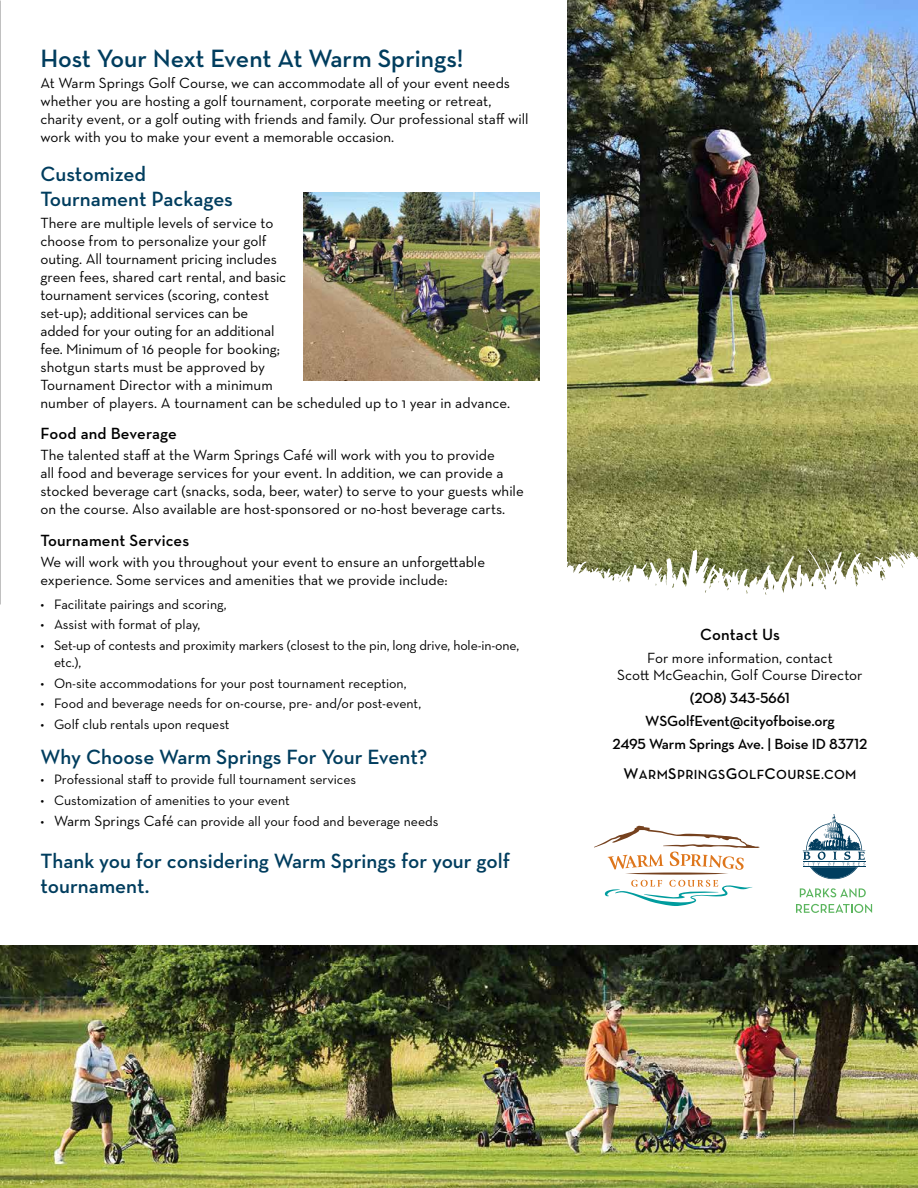
<style>
.page{position:relative;width:918px;height:1188px;background:#fff}
.page>*{position:absolute;margin:0;border:0;box-sizing:border-box;transform-origin:0 0}
.t1{font:600 25.5px "Neutraface Text";letter-spacing:-.005em;color:#003d5e}
.t2{font:600 21px/25.2px "Neutraface Text";color:#003d5e}
.t3{font:600 16.5px "Neutraface Text";letter-spacing:.01em;color:#000}
.t4{font:15px/18px "Neutraface Text";color:#000}
.t5{font:600 15px/23.2px "Neutraface Text";letter-spacing:-.01em;color:#000;text-align:center}
.t6{font:13.8px/17.2px "Neutraface Text";color:#000}
.t7{font:600 13.5px "Neutraface Text";letter-spacing:.025em;color:#000}
.s1{font-size:15px}
.s2{font-size:15.75px}
</style>
<div class="page">
<img style="left:0;top:0;width:1px;height:604px">
<img style="left:567px;top:0;width:351px;height:547px">
<svg style="left:567px;top:547px;width:351px;height:48px"></svg>
<img style="left:304px;top:193px;width:236px;height:187px">
<svg style="left:803px;top:814px;width:62px;height:65px"></svg>
<svg style="left:800px;top:888px;width:66px;height:9px"></svg>
<svg style="left:796px;top:904px;width:76px;height:9px"></svg>
<svg style="left:594px;top:826px;width:166px;height:80px"></svg>
<img style="left:0;top:945px;width:918px;height:243px">
<h1 class="t1" style="left:40px;top:43px;width:424px">Host Your Next Event At Warm Springs!</h1>
<p class="t4" style="left:40px;top:74px;width:490px">At Warm Springs Golf Course, we can accommodate all of your event needs whether you are hosting a golf tournament, corporate meeting or retreat, charity event, or a golf outing with friends and family. Our professional staff will work with you to make your event a memorable occasion.</p>
<h2 class="t2" style="left:40px;top:161px;width:194px">Customized<br>Tournament Packages</h2>
<p class="t4" style="left:40px;top:213px;width:471px">There are multiple levels of service to<br>choose from to personalize your golf<br>outing. All tournament pricing includes<br>green fees, shared cart rental, and basic<br>tournament services (scoring, contest<br>set-up); additional services can be<br>added for your outing for an additional<br>fee. Minimum of 16 people for booking;<br>shotgun starts must be approved by<br>Tournament Director with a minimum<br>number of players. A tournament can be scheduled up to 1 year in advance.</p>
<p class="t3" style="left:40px;top:423px;width:138px">Food and Beverage</p>
<p class="t4" style="left:40px;top:446px;width:485px">The talented staff at the Warm Springs Café will work with you to provide<br>all food and beverage services for your event. In addition, we can provide a stocked beverage cart (snacks, soda, beer, water) to serve to your guests while on the course. Also available are host-sponsored or no-host beverage carts.</p>
<p class="t3" style="left:40px;top:530px;width:150px">Tournament Services</p>
<p class="t4" style="left:40px;top:553px;width:446px">We will work with you throughout your event to ensure an unforgettable experience. Some services and amenities that we provide include:</p>
<p class="t6" style="left:40px;top:595px;width:188px">• Facilitate pairings and scoring,</p>
<p class="t6" style="left:40px;top:616px;width:161px">• Assist with format of play,</p>
<p class="t6" style="left:54px;top:636px;width:467px;text-indent:-14px">• Set-up of contests and proximity markers (closest to the pin, long drive, hole-in-one, etc.),</p>
<p class="t6" style="left:40px;top:674px;width:368px">• On-site accommodations for your post tournament reception,</p>
<p class="t6" style="left:40px;top:695px;width:382px">• Food and beverage needs for on-course, pre- and/or post-event,</p>
<p class="t6" style="left:40px;top:715px;width:191px">• Golf club rentals upon request</p>
<h2 class="t2" style="left:40px;top:744px;width:388px">Why Choose Warm Springs For Your Event?</h2>
<p class="t6" style="left:40px;top:771px;width:317px">• Professional staff to provide full tournament services</p>
<p class="t6" style="left:40px;top:791px;width:251px">• Customization of amenities to your event</p>
<p class="t6" style="left:40px;top:813px;width:400px">• <span class="s1">Warm Springs Café</span> can provide all your food and beverage needs</p>
<h2 class="t2" style="left:40px;top:848px;width:471px">Thank you for considering Warm Springs for your golf tournament.</h2>
<p class="t3" style="left:700px;top:624px;width:81px">Contact Us</p>
<p class="t4" style="left:617px;top:650px;width:247px;line-height:16.5px;text-align:center">For more information, contact<br>Scott McGeachin, Golf Course Director</p>
<p class="t5" style="left:613px;top:686px;width:256px">(208) 343-5661<br>WSGolfEvent@cityofboise.org<br>2495 Warm Springs Ave. | Boise ID 83712</p>
<p class="t7" style="left:624px;top:766px;width:234px"><span class="s2">W</span>ARM<span class="s2">S</span>PRINGS<span class="s2">G</span>OLF<span class="s2">C</span>OURSE.COM</p>
</div>
